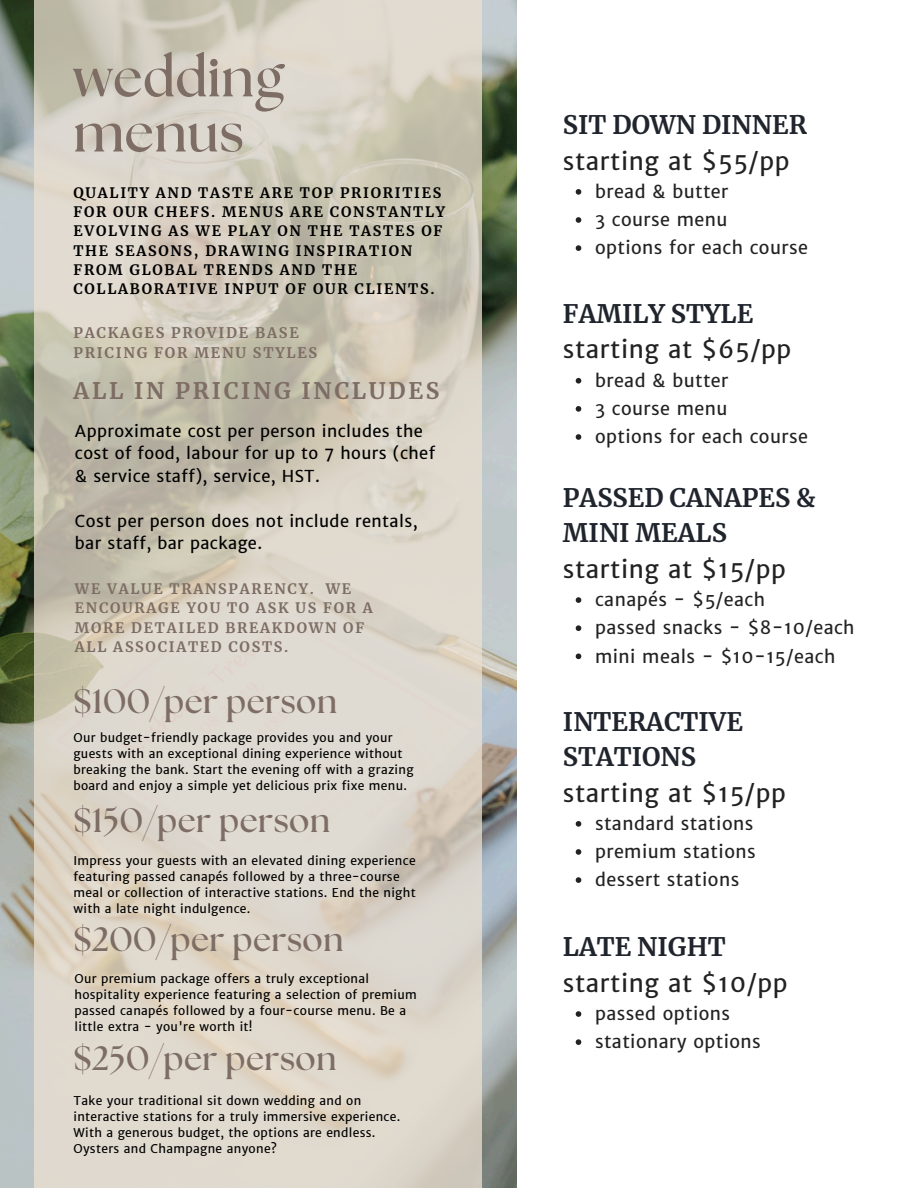
<style>
.page{position:relative;width:918px;height:1188px;background:#fff}
.page>*{position:absolute;margin:0;border:0;box-sizing:border-box;transform-origin:0 0}
.t1{font:700 55.05px/55.2px "The Seasons";letter-spacing:.01em;color:#7d6d64}
.t2{font:700 33.75px "The Seasons";letter-spacing:.01em;color:#7d6d64}
.t3{font:700 25.2px/34.8px "Merriweather";color:#20252d}
.t4{font:24.3px "Merriweather Sans";letter-spacing:.025em;color:#222}
.t5{font:700 22.5px "Merriweather";letter-spacing:.12em;color:#7d6d64}
.t6{font:18px "Merriweather Sans";letter-spacing:.025em;color:#222}
.t7{font:16.5px/22.5px "Merriweather Sans";letter-spacing:.025em;color:#000}
.t8{font:700 14.4px/19.2px "Merriweather";letter-spacing:.12em;color:#7d6d64}
.t9{font:700 14.25px/19.2px "Merriweather";letter-spacing:.12em;color:#000}
.t10{font:700 14.25px/19.2px "Merriweather";letter-spacing:.12em;color:#7d6d64}
.t11{font:12.15px/16.2px "Merriweather Sans";letter-spacing:.025em;color:#000}
</style>
<div class="page">
<img style="left:0;top:0;width:516px;height:1188px">
<svg style="left:35px;top:0;width:447px;height:1188px;background:#d6d0c3"></svg>
<svg style="left:576px;top:189px;width:5px;height:6px"></svg>
<svg style="left:576px;top:217px;width:5px;height:6px"></svg>
<svg style="left:576px;top:245px;width:5px;height:6px"></svg>
<svg style="left:576px;top:597px;width:5px;height:6px"></svg>
<svg style="left:576px;top:625px;width:5px;height:6px"></svg>
<svg style="left:576px;top:654px;width:5px;height:5px"></svg>
<svg style="left:576px;top:821px;width:5px;height:6px"></svg>
<svg style="left:576px;top:849px;width:5px;height:6px"></svg>
<svg style="left:576px;top:877px;width:5px;height:6px"></svg>
<svg style="left:576px;top:1011px;width:5px;height:6px"></svg>
<svg style="left:576px;top:1039px;width:5px;height:6px"></svg>
<svg style="left:576px;top:378px;width:5px;height:6px"></svg>
<svg style="left:576px;top:406px;width:5px;height:6px"></svg>
<svg style="left:576px;top:434px;width:5px;height:6px"></svg>
<p class="t1" style="left:73px;top:52px;width:212px">wedding menus</p>
<p class="t9" style="left:73px;top:184px;width:373px">QUALITY AND TASTE ARE TOP PRIORITIES FOR OUR CHEFS. MENUS ARE CONSTANTLY EVOLVING AS WE PLAY ON THE TASTES OF THE SEASONS, DRAWING INSPIRATION FROM GLOBAL TRENDS AND THE COLLABORATIVE INPUT OF OUR CLIENTS.</p>
<p class="t8" style="left:73px;top:324px;width:245px">PACKAGES PROVIDE BASE<br>PRICING FOR MENU STYLES</p>
<h1 class="t5" style="left:73px;top:377px;width:367px">ALL IN PRICING INCLUDES</h1>
<h6 class="t7" style="left:75px;top:419px;width:362px">Approximate cost per person includes the cost of food, labour for up to 7 hours (chef &amp; service staff), service, HST.</h6>
<h6 class="t7" style="left:75px;top:509px;width:344px">Cost per person does not include rentals, bar staff, bar package.</h6>
<h5 class="t10" style="left:75px;top:580px;width:299px">WE VALUE TRANSPARENCY. WE<br>ENCOURAGE YOU TO ASK US FOR A<br>MORE DETAILED BREAKDOWN OF<br>ALL ASSOCIATED COSTS.</h5>
<h3 class="t2" style="left:73px;top:686px;width:265px">$100/per person</h3>
<p class="t11" style="left:73px;top:729px;width:342px">Our budget-friendly package provides you and your guests with an exceptional dining experience without breaking the bank. Start the evening off with a grazing board and enjoy a simple yet delicious prix fixe menu.</p>
<h4 class="t2" style="left:73px;top:805px;width:258px">$150/per person</h4>
<h3 class="t11" style="left:73px;top:852px;width:344px">Impress your guests with an elevated dining experience featuring passed canapés followed by a three-course meal or collection of interactive stations. End the night with a late night indulgence.</h3>
<p class="t2" style="left:73px;top:924px;width:271px">$200/per person</p>
<h4 class="t11" style="left:74px;top:970px;width:344px">Our premium package offers a truly exceptional hospitality experience featuring a selection of premium passed canapés followed by a four-course menu. Be a little extra - you're worth it!</h4>
<p class="t2" style="left:73px;top:1043px;width:264px">$250/per person</p>
<p class="t11" style="left:73px;top:1092px;width:328px">Take your traditional sit down wedding and on interactive stations for a truly immersive experience.<br>With a generous budget, the options are endless.<br>Oysters and Champagne anyone?</p>
<h2 class="t3" style="left:563px;top:107px;width:245px">SIT DOWN DINNER</h2>
<p class="t4" style="left:563px;top:146px;width:228px">starting at $55/pp</p>
<h2 class="t6" style="left:595px;top:180px;width:135px">bread &amp; butter</h2>
<h2 class="t6" style="left:595px;top:208px;width:134px">3 course menu</h2>
<h2 class="t6" style="left:595px;top:237px;width:215px">options for each course</h2>
<h4 class="t3" style="left:563px;top:296px;width:192px">FAMILY STYLE</h4>
<h3 class="t4" style="left:563px;top:335px;width:230px">starting at $65/pp</h3>
<p class="t6" style="left:595px;top:369px;width:135px">bread &amp; butter</p>
<p class="t6" style="left:595px;top:397px;width:134px">3 course menu</p>
<p class="t6" style="left:595px;top:425px;width:215px">options for each course</p>
<p class="t3" style="left:563px;top:481px;width:254px">PASSED CANAPES &amp;<br>MINI MEALS</p>
<p class="t4" style="left:563px;top:554px;width:224px">starting at $15/pp</p>
<p class="t6" style="left:595px;top:589px;width:172px">canapés - $5/each</p>
<p class="t6" style="left:595px;top:617px;width:261px">passed snacks - $8-10/each</p>
<h3 class="t6" style="left:595px;top:645px;width:242px">mini meals - $10-15/each</h3>
<p class="t3" style="left:563px;top:704px;width:181px">INTERACTIVE<br>STATIONS</p>
<h4 class="t4" style="left:563px;top:778px;width:224px">starting at $15/pp</h4>
<p class="t6" style="left:595px;top:812px;width:160px">standard stations</p>
<p class="t6" style="left:595px;top:840px;width:162px">premium stations</p>
<h3 class="t6" style="left:595px;top:869px;width:146px">dessert stations</h3>
<p class="t3" style="left:563px;top:929px;width:164px">LATE NIGHT</p>
<h4 class="t4" style="left:563px;top:968px;width:226px">starting at $10/pp</h4>
<p class="t6" style="left:595px;top:1003px;width:137px">passed options</p>
<p class="t6" style="left:595px;top:1031px;width:167px">stationary options</p>
</div>
